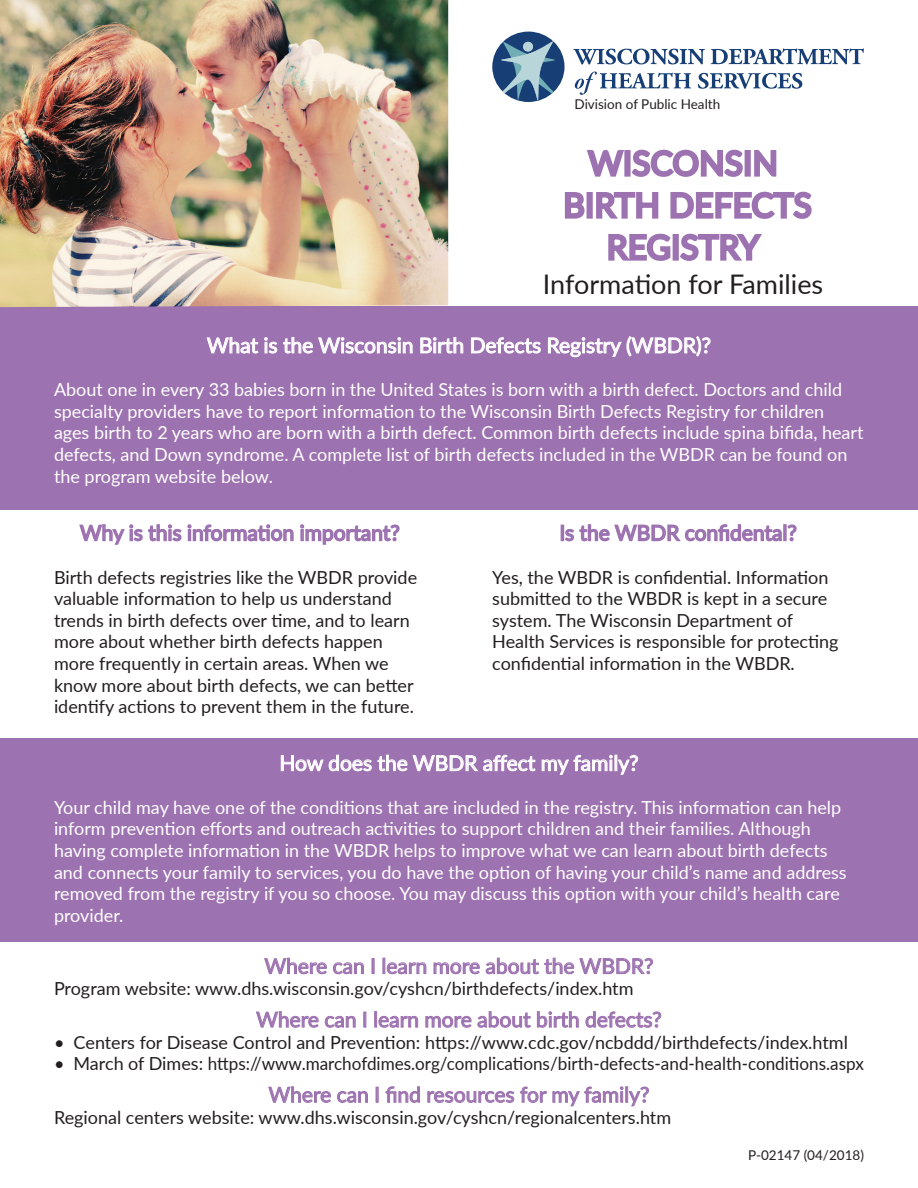
<style>
.page{position:relative;width:918px;height:1188px;background:#fff}
.page>*{position:absolute;margin:0;border:0;box-sizing:border-box;transform-origin:0 0}
.t1{font:33px/42px "Lato";letter-spacing:.01em;color:#9d72b0;text-align:center}
.t2{font:27px "Lato";color:#231f20}
.t3{font:21px "Lato";color:#9d72b0}
.t4{font:21px "Lato";color:#fff}
.t5{font:18px/21.6px "Lato";color:#fff}
.t6{font:18px/21.6px "Lato";color:#231f20}
.t7{font:13.5px "Lato";color:#231f20}
</style>
<div class="page">
<div style="left:0;top:306px;width:918px;height:204px;background:#9d72b0"></div>
<svg style="left:79px;top:524px;width:321px;height:21px"></svg>
<div style="left:561px;top:525px;width:3px;height:16px;border:2px solid #9d72b0"></div>
<svg style="left:564px;top:524px;width:233px;height:18px"></svg>
<svg style="left:264px;top:957px;width:63px;height:18px"></svg>
<svg style="left:333px;top:962px;width:31px;height:13px"></svg>
<div style="left:372px;top:958px;width:3px;height:16px;border:1px solid #9d72b0"></div>
<svg style="left:383px;top:958px;width:44px;height:17px"></svg>
<svg style="left:433px;top:957px;width:220px;height:18px"></svg>
<svg style="left:256px;top:1011px;width:100px;height:17px"></svg>
<svg style="left:364px;top:1012px;width:2px;height:16px"></svg>
<div style="left:374px;top:1011px;width:3px;height:17px;border:1px solid #9d72b0"></div>
<svg style="left:378px;top:1015px;width:40px;height:13px"></svg>
<svg style="left:425px;top:1011px;width:106px;height:17px"></svg>
<svg style="left:537px;top:1011px;width:42px;height:17px"></svg>
<svg style="left:585px;top:1011px;width:77px;height:17px"></svg>
<svg style="left:268px;top:1086px;width:63px;height:17px"></svg>
<svg style="left:337px;top:1091px;width:31px;height:12px"></svg>
<div style="left:376px;top:1087px;width:3px;height:16px;border:1px solid #9d72b0"></div>
<svg style="left:385px;top:1086px;width:35px;height:17px"></svg>
<svg style="left:427px;top:1086px;width:222px;height:21px"></svg>
<img style="left:0;top:0;width:448px;height:307px">
<svg style="left:573px;top:49px;width:132px;height:15px"></svg>
<svg style="left:711px;top:48px;width:153px;height:16px"></svg>
<svg style="left:575px;top:72px;width:116px;height:23px"></svg>
<svg style="left:698px;top:73px;width:104px;height:16px"></svg>
<div style="left:492px;top:32px;width:73px;height:70px;background:#173f75;border-radius:50%"></div>
<svg style="left:501px;top:41px;width:54px;height:60px"></svg>
<svg style="left:523px;top:42px;width:10px;height:10px"></svg>
<div style="left:0;top:738px;width:918px;height:203px;background:#9d72b0"></div>
<svg style="left:281px;top:754px;width:358px;height:21px"></svg>
<svg style="left:206px;top:337px;width:207px;height:17px"></svg>
<svg style="left:420px;top:337px;width:44px;height:17px"></svg>
<svg style="left:471px;top:337px;width:70px;height:17px"></svg>
<svg style="left:548px;top:336px;width:163px;height:22px"></svg>
<svg style="left:564px;top:149px;width:248px;height:70px"></svg>
<svg style="left:608px;top:233px;width:154px;height:28px"></svg>
<p class="t7" style="left:575px;top:95px;width:147px">Division of Public Health</p>
<h1 class="t1" style="left:563px;top:183px;width:250px">BIRTH DEFECTS<br>REGISTRY</h1>
<h2 class="t2" style="left:543px;top:264px;width:282px">Information for Families</h2>
<p class="t4" style="left:207px;top:330px;width:506px">What is the Wisconsin Birth Defects Registry (WBDR)?</p>
<p class="t5" style="left:54px;top:378px;width:811px">About one in every 33 babies born in the United States is born with a birth defect. Doctors and child specialty providers have to report information to the Wisconsin Birth Defects Registry for children ages birth to 2 years who are born with a birth defect. Common birth defects include spina bifida, heart defects, and Down syndrome. A complete list of birth defects included in the WBDR can be found on the program website below.</p>
<p class="t3" style="left:80px;top:518px;width:321px">Why is this information important?</p>
<p class="t6" style="left:54px;top:566px;width:365px">Birth defects registries like the WBDR provide valuable information to help us understand trends in birth defects over time, and to learn more about whether birth defects happen more frequently in certain areas. When we know more about birth defects, we can better identify actions to prevent them in the future.</p>
<p class="t3" style="left:559px;top:518px;width:239px">Is the WBDR confidental?</p>
<p class="t6" style="left:492px;top:566px;width:348px">Yes, the WBDR is confidential. Information submitted to the WBDR is kept in a secure system. The Wisconsin Department of Health Services is responsible for protecting confidential information in the WBDR.</p>
<p class="t4" style="left:279px;top:748px;width:361px">How does the WBDR affect my family?</p>
<p class="t5" style="left:54px;top:796px;width:794px">Your child may have one of the conditions that are included in the registry. This information can help inform prevention efforts and outreach activities to support children and their families. Although having complete information in the WBDR helps to improve what we can learn about birth defects and connects your family to services, you do have the option of having your child’s name and address removed from the registry if you so choose. You may discuss this option with your child’s health care provider.</p>
<p class="t3" style="left:264px;top:951px;width:390px">Where can I learn more about the WBDR?</p>
<p class="t6" style="left:54px;top:977px;width:581px">Program website: www.dhs.wisconsin.gov/cyshcn/birthdefects/index.htm</p>
<p class="t3" style="left:256px;top:1004px;width:407px">Where can I learn more about birth defects?</p>
<p class="t6" style="left:54px;top:1031px;width:795px">• Centers for Disease Control and Prevention: https://www.cdc.gov/ncbddd/birthdefects/index.html</p>
<p class="t6" style="left:54px;top:1052px;width:811px">• March of Dimes: https://www.marchofdimes.org/complications/birth-defects-and-health-conditions.aspx</p>
<p class="t3" style="left:269px;top:1080px;width:382px">Where can I find resources for my family?</p>
<p class="t6" style="left:54px;top:1106px;width:619px">Regional centers website: www.dhs.wisconsin.gov/cyshcn/regionalcenters.htm</p>
<p class="t7" style="left:748px;top:1146px;width:117px">P-02147 (04/2018)</p>
</div>
